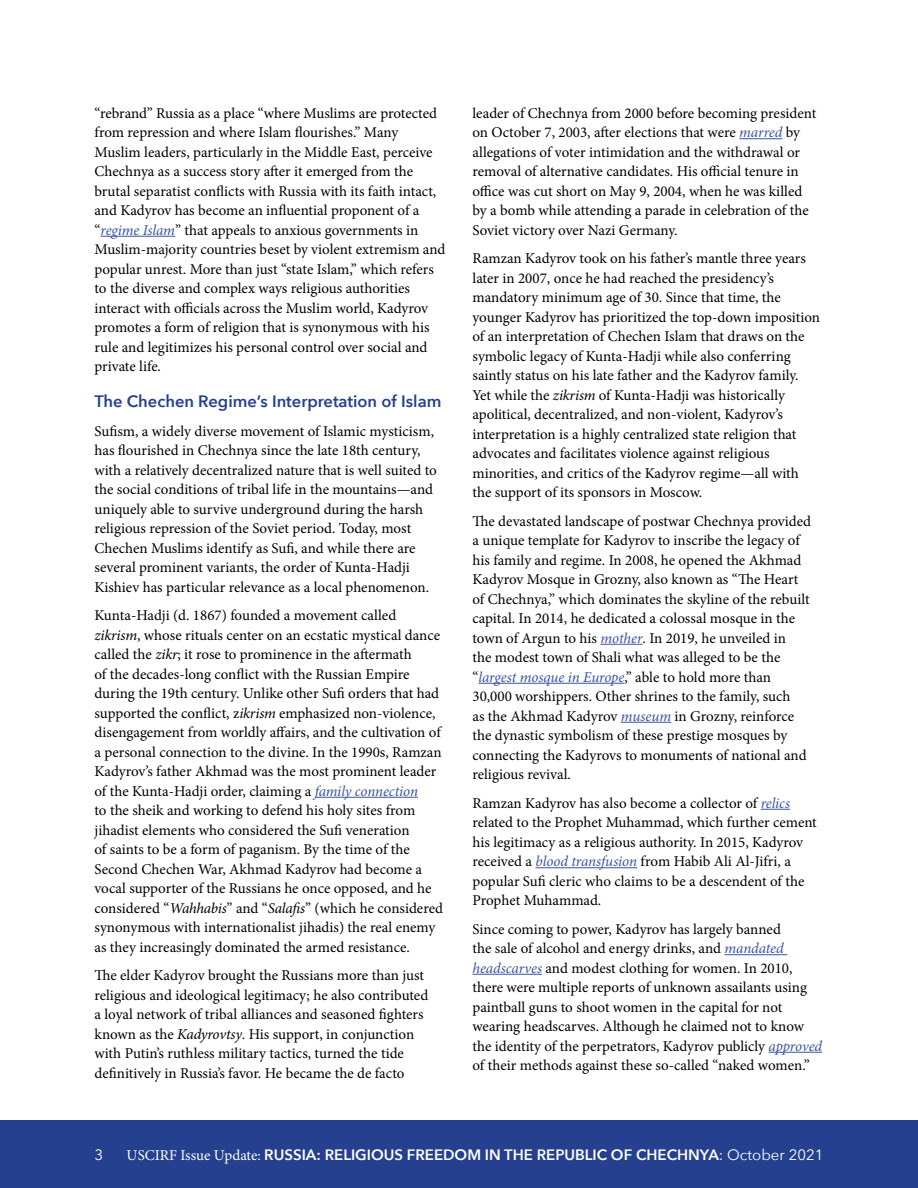
<style>
.page{position:relative;width:918px;height:1188px;background:#fff}
.page>*{position:absolute;margin:0;border:0;box-sizing:border-box;transform-origin:0 0}
.Subhead{font:600 16.5px "Avenir Next";color:#25408f}
.Body_no_indent{font:15px/19.5px "Minion Pro";color:#000}
.t1{font:600 15px "Avenir Next";color:#fff}
.t2{font:15px "Avenir Next";color:#fff}
.s1{font-style:italic;color:#3a53a4}
.s2{font-style:italic}
.s3{font-family:"Minion Pro";font-weight:400}
.s4{font-weight:400}
</style>
<div class="page">
<div style="left:0;top:1120px;width:918px;height:68px;background:#25408f"></div>
<hr style="left:100px;top:236px;width:75px;height:1px;background:#3a53a4">
<hr style="left:315px;top:797px;width:103px;height:1px;background:#3a53a4">
<hr style="left:739px;top:138px;width:43px;height:1px;background:#3a53a4">
<hr style="left:600px;top:644px;width:43px;height:1px;background:#3a53a4">
<hr style="left:478px;top:683px;width:147px;height:1px;background:#3a53a4">
<hr style="left:621px;top:722px;width:50px;height:1px;background:#3a53a4">
<svg style="left:761px;top:809px;width:29px;height:1px"></svg>
<hr style="left:536px;top:867px;width:101px;height:1px;background:#3a53a4">
<hr style="left:725px;top:954px;width:62px;height:1px;background:#3a53a4">
<hr style="left:472px;top:974px;width:70px;height:1px;background:#3a53a4">
<hr style="left:769px;top:1052px;width:53px;height:1px;background:#3a53a4">
<p class="Body_no_indent" style="left:94px;top:103px;width:353px">“rebrand” Russia as a place “where Muslims are protected from repression and where Islam flourishes.” Many Muslim leaders, particularly in the Middle East, perceive Chechnya as a success story after it emerged from the brutal separatist conflicts with Russia with its faith intact, and Kadyrov has become an influential proponent of a “<span class="s1">regime Islam</span>” that appeals to anxious governments in Muslim-majority countries beset by violent extremism and popular unrest. More than just “state Islam,” which refers to the diverse and complex ways religious authorities interact with officials across the Muslim world, Kadyrov promotes a form of religion that is synonymous with his rule and legitimizes his personal control over social and private life.</p>
<p class="Subhead" style="left:94px;top:387px;width:348px">The Chechen Regime’s Interpretation of Islam</p>
<p class="Body_no_indent" style="left:94px;top:421px;width:344px">Sufism, a widely diverse movement of Islamic mysticism, has flourished in Chechnya since the late 18th century, with a relatively decentralized nature that is well suited to the social conditions of tribal life in the mountains—and uniquely able to survive underground during the harsh religious repression of the Soviet period. Today, most Chechen Muslims identify as Sufi, and while there are several prominent variants, the order of Kunta-Hadji Kishiev has particular relevance as a local phenomenon.</p>
<p class="Body_no_indent" style="left:94px;top:606px;width:350px">Kunta-Hadji (d. 1867) founded a movement called <span class="s2">zikrism</span>, whose rituals center on an ecstatic mystical dance called the <span class="s2">zikr</span>; it rose to prominence in the aftermath<br>of the decades-long conflict with the Russian Empire during the 19th century. Unlike other Sufi orders that had supported the conflict, z<span class="s2">ikrism</span> emphasized non-violence, disengagement from worldly affairs, and the cultivation of a personal connection to the divine. In the 1990s, Ramzan Kadyrov’s father Akhmad was the most prominent leader of the Kunta-Hadji order, claiming a <span class="s1">family connection<br></span>to the sheik and working to defend his holy sites from jihadist elements who considered the Sufi veneration<br>of saints to be a form of paganism. By the time of the Second Chechen War, Akhmad Kadyrov had become a vocal supporter of the Russians he once opposed, and he considered “<span class="s2">Wahhabis</span>” and “<span class="s2">Salafis</span>” (which he considered synonymous with internationalist jihadis) the real enemy as they increasingly dominated the armed resistance.</p>
<p class="Body_no_indent" style="left:94px;top:966px;width:335px">The elder Kadyrov brought the Russians more than just religious and ideological legitimacy; he also contributed a loyal network of tribal alliances and seasoned fighters known as the <span class="s2">Kadyrovtsy</span>. His support, in conjunction with Putin’s ruthless military tactics, turned the tide definitively in Russia’s favor. He became the de facto</p>
<p class="Body_no_indent" style="left:472px;top:103px;width:345px">leader of Chechnya from 2000 before becoming president on October 7, 2003, after elections that were <span class="s1">marred</span> by allegations of voter intimidation and the withdrawal or removal of alternative candidates. His official tenure in office was cut short on May 9, 2004, when he was killed by a bomb while attending a parade in celebration of the Soviet victory over Nazi Germany.</p>
<p class="Body_no_indent" style="left:472px;top:249px;width:349px">Ramzan Kadyrov took on his father’s mantle three years later in 2007, once he had reached the presidency’s mandatory minimum age of 30. Since that time, the younger Kadyrov has prioritized the top-down imposition of an interpretation of Chechen Islam that draws on the symbolic legacy of Kunta-Hadji while also conferring saintly status on his late father and the Kadyrov family.<br>Yet while the <span class="s2">zikrism</span> of Kunta-Hadji was historically apolitical, decentralized, and non-violent, Kadyrov’s interpretation is a highly centralized state religion that advocates and facilitates violence against religious minorities, and critics of the Kadyrov regime—all with the support of its sponsors in Moscow.</p>
<p class="Body_no_indent" style="left:472px;top:511px;width:340px">The devastated landscape of postwar Chechnya provided a unique template for Kadyrov to inscribe the legacy of his family and regime. In 2008, he opened the Akhmad Kadyrov Mosque in Grozny, also known as “The Heart of Chechnya,” which dominates the skyline of the rebuilt capital. In 2014, he dedicated a colossal mosque in the town of Argun to his <span class="s1">mother</span>. In 2019, he unveiled in<br>the modest town of Shali what was alleged to be the “<span class="s1">largest mosque in Europe</span>,” able to hold more than 30,000 worshippers. Other shrines to the family, such<br>as the Akhmad Kadyrov <span class="s1">museum</span> in Grozny, reinforce the dynastic symbolism of these prestige mosques by connecting the Kadyrovs to monuments of national and religious revival.</p>
<p class="Body_no_indent" style="left:472px;top:793px;width:346px">Ramzan Kadyrov has also become a collector of <span class="s1">relics </span>related to the Prophet Muhammad, which further cement his legitimacy as a religious authority. In 2015, Kadyrov received a <span class="s1">blood transfusion</span> from Habib Ali Al-Jifri, a popular Sufi cleric who claims to be a descendent of the Prophet Muhammad.</p>
<p class="Body_no_indent" style="left:472px;top:919px;width:351px">Since coming to power, Kadyrov has largely banned<br>the sale of alcohol and energy drinks, and <span class="s1">mandated headscarves</span> and modest clothing for women. In 2010, there were multiple reports of unknown assailants using paintball guns to shoot women in the capital for not wearing headscarves. Although he claimed not to know the identity of the perpetrators, Kadyrov publicly <span class="s1">approved </span>of their methods against these so-called “naked women.”</p>
<p class="t2" style="left:94px;top:1142px;width:10px">3</p>
<p class="t1" style="left:127px;top:1142px;width:698px"><span class="s3">USCIRF Issue Update:</span> RUSSIA: RELIGIOUS FREEDOM IN THE REPUBLIC OF CHECHNYA<span class="s4">: October 2021</span></p>
</div>
